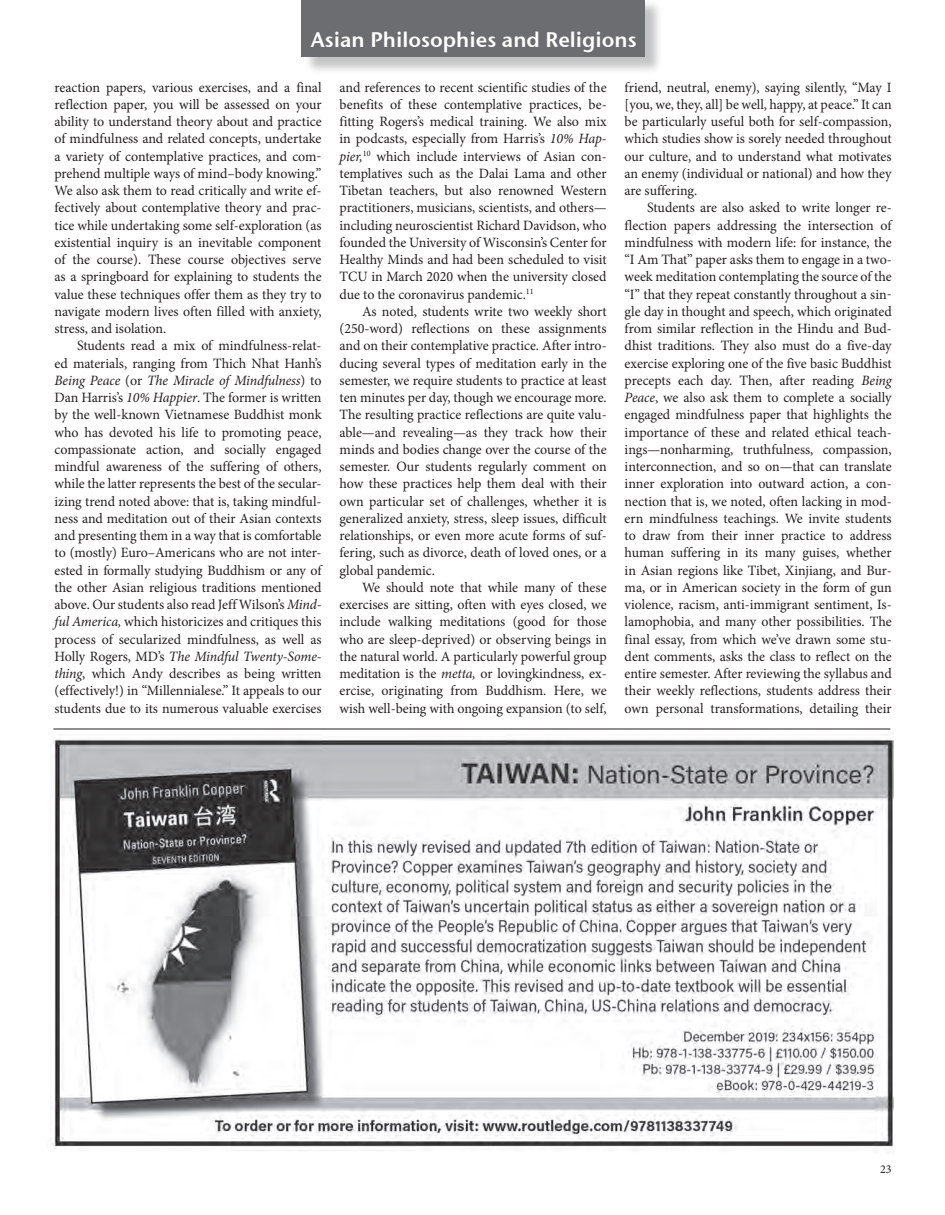
<style>
.page{position:relative;width:945px;height:1215px;background:#fff}
.page>*{position:absolute;margin:0;border:0;box-sizing:border-box;transform-origin:0 0}
.t1{font:21px "Stone Sans Sem ITCTT Semi";color:#fff}
.t2{font:14.25px/17.2px "Minion Pro";color:#231f20;text-align:justify}
.t3{font:12px "Minion Pro";color:#231f20}
.s1{font-style:italic}
</style>
<div class="page">
<div style="left:303px;top:0;width:360px;height:75px;background:#808285;opacity:.48"></div>
<div style="left:301px;top:0;width:343px;height:56px;background:#6c6d70"></div>
<hr style="left:53px;top:729px;width:837px;height:1px;background:#231f20">
<img style="left:51px;top:732px;width:842px;height:419px">
<h1 class="t1" style="left:311px;top:26px;width:327px">Asian Philosophies and Religions</h1>
<p class="t2" style="left:55px;top:78px;width:269px">reaction papers, various exercises, and a final reflection paper, you will be assessed on your ability to understand theory about and practice of mindfulness and related concepts, undertake a variety of contemplative practices, and com&shy;prehend multiple ways of mind–body knowing.” We also ask them to read critically and write ef&shy;fectively about contemplative theory and prac&shy;tice while undertaking some self-exploration (as existential inquiry is an inevitable component of the course). These course objectives serve as a springboard for explaining to students the value these techniques offer them as they try to navigate modern lives often filled with anxiety, stress, and isolation.</p>
<p class="t2" style="left:55px;top:337px;width:269px;text-indent:22px">Students read a mix of mindfulness-relat&shy;ed materials, ranging from Thich Nhat Hanh’s <span class="s1">Being Peace</span> (or <span class="s1">The Miracle of Mindfulness</span>) to Dan Harris’s <span class="s1">10% Happier</span>. The former is written by the well-known Vietnamese Buddhist monk who has devoted his life to promoting peace, compassionate action, and socially engaged mindful awareness of the suffering of others, while the latter represents the best of the secular&shy;izing trend noted above: that is, taking mindful&shy;ness and meditation out of their Asian contexts and presenting them in a way that is comfortable to (mostly) Euro–Americans who are not inter&shy;ested in formally studying Buddhism or any of the other Asian religious traditions mentioned above. Our students also read Jeff Wilson’s <span class="s1">Mind&shy;ful America,</span> which historicizes and critiques this process of secularized mindfulness, as well as Holly Rogers, MD’s <span class="s1">The Mindful Twenty-Some&shy;thing</span>, which Andy describes as being written (effectively!) in “Millennialese.” It appeals to our students due to its numerous valuable exercises</p>
<p class="t2" style="left:625px;top:78px;width:269px">friend, neutral, enemy), saying silently, “May I [you, we, they, all] be well, happy, at peace.” It can be particularly useful both for self-compassion, which studies show is sorely needed throughout our culture, and to understand what motivates an enemy (individual or national) and how they are suffering.</p>
<p class="t2" style="left:625px;top:199px;width:269px;text-indent:22px">Students are also asked to write longer re&shy;flection papers addressing the intersection of mindfulness with modern life: for instance, the “I Am That” paper asks them to engage in a two&shy;week meditation contemplating the source of the “I” that they repeat constantly throughout a sin&shy;gle day in thought and speech, which originated from similar reflection in the Hindu and Bud&shy;dhist traditions. They also must do a five-day exercise exploring one of the five basic Buddhist precepts each day. Then, after reading <span class="s1">Being Peace</span>, we also ask them to complete a socially engaged mindfulness paper that highlights the importance of these and related ethical teach&shy;ings—nonharming, truthfulness, compassion, interconnection, and so on—that can translate inner exploration into outward action, a con&shy;nection that is, we noted, often lacking in mod&shy;ern mindfulness teachings. We invite students to draw from their inner practice to address human suffering in its many guises, whether in Asian regions like Tibet, Xinjiang, and Bur&shy;ma, or in American society in the form of gun violence, racism, anti-immigrant sentiment, Is&shy;lamophobia, and many other possibilities. The final essay, from which we’ve drawn some stu&shy;dent comments, asks the class to reflect on the entire semester. After reviewing the syllabus and their weekly reflections, students address their own personal transformations, detailing their</p>
<p class="t2" style="left:340px;top:78px;width:269px">and references to recent scientific studies of the benefits of these contemplative practices, be&shy;fitting Rogers’s medical training. We also mix in podcasts, especially from Harris’s <span class="s1">10% Hap&shy;pier,</span><sup>10</sup> which include interviews of Asian con&shy;templatives such as the Dalai Lama and other Tibetan teachers, but also renowned Western practitioners, musicians, scientists, and others— including neuroscientist Richard Davidson, who founded the University of Wisconsin’s Center for Healthy Minds and had been scheduled to visit TCU in March 2020 when the university closed due to the coronavirus pandemic.<sup>11</sup></p>
<p class="t2" style="left:340px;top:303px;width:269px;text-indent:22px">As noted, students write two weekly short (250-word) reflections on these assignments and on their contemplative practice. After intro&shy;ducing several types of meditation early in the semester, we require students to practice at least ten minutes per day, though we encourage more.<br>The resulting practice reflections are quite valu&shy;able—and revealing—as they track how their minds and bodies change over the course of the semester. Our students regularly comment on how these practices help them deal with their own particular set of challenges, whether it is generalized anxiety, stress, sleep issues, difficult relationships, or even more acute forms of suf&shy;fering, such as divorce, death of loved ones, or a global pandemic.</p>
<p class="t2" style="left:340px;top:579px;width:269px;text-indent:22px">We should note that while many of these exercises are sitting, often with eyes closed, we include walking meditations (good for those who are sleep-deprived) or observing beings in the natural world. A particularly powerful group meditation is the <span class="s1">metta,</span> or lovingkindness, ex&shy;ercise, originating from Buddhism. Here, we wish well-being with ongoing expansion (to self,</p>
<p class="t3" style="left:880px;top:1161px;width:13px">23</p>
</div>
